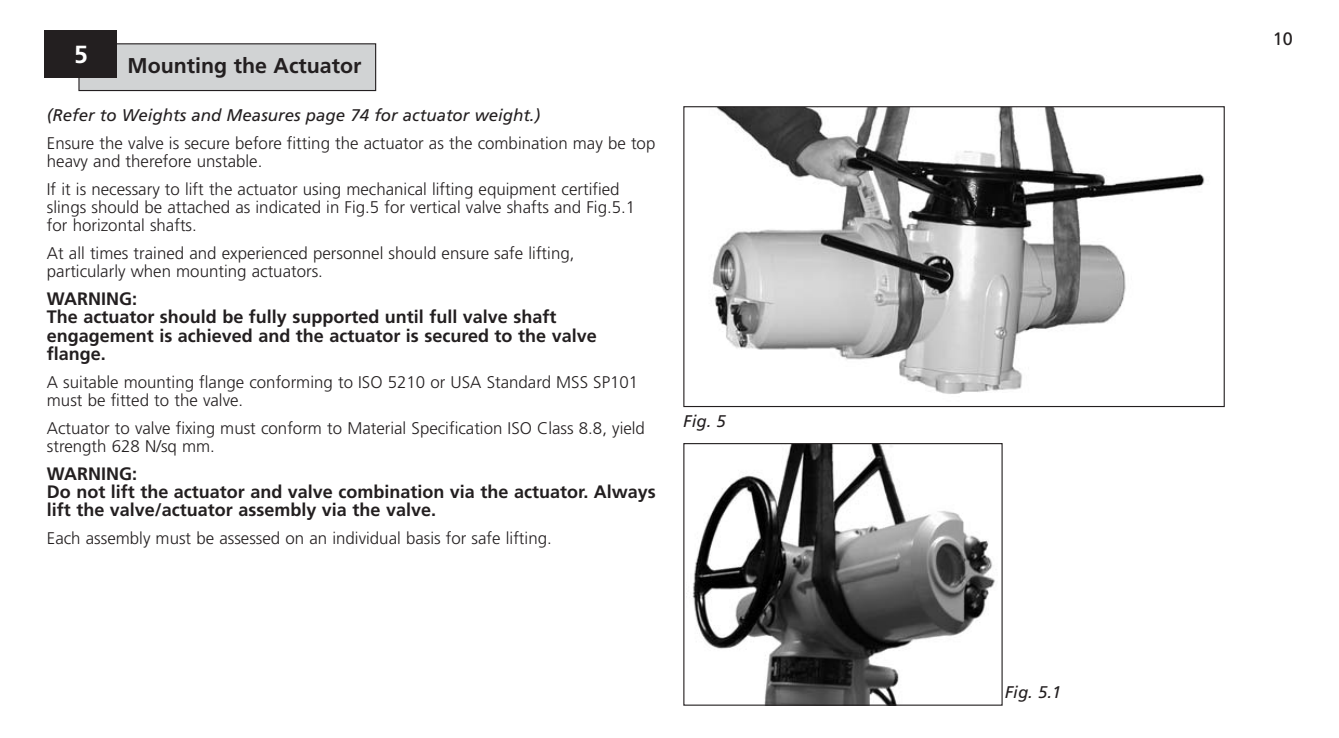
<style>
.page{position:relative;width:1339px;height:738px;background:#fff}
.page>*{position:absolute;margin:0;border:0;box-sizing:border-box;transform-origin:0 0}
.t1{font:700 24.75px "Frutiger";color:#fff}
.t2{font:700 21.38px "Frutiger";color:#231f20}
.t3{font:700 18px/18.2px "Frutiger";color:#231f20}
.t4{font:18px "Frutiger";color:#231f20}
.t5{font:300 16.88px/18.2px "Frutiger";color:#231f20}
.t6{font:italic 16.88px "Frutiger";color:#231f20}
</style>
<div class="page">
<img style="left:712px;top:108px;width:493px;height:286px">
<div style="left:683px;top:106px;width:542px;height:301px;border:1px solid #231f20"></div>
<img style="left:692px;top:445px;width:303px;height:259px">
<div style="left:683px;top:443px;width:319px;height:263px;border:1px solid #231f20"></div>
<div style="left:79px;top:44px;width:297px;height:47px;background:#d1d3d4"></div>
<div style="left:78px;top:43px;width:298px;height:48px;border:1px solid #231f20"></div>
<div style="left:45px;top:30px;width:72px;height:47px;background:#231f20"></div>
<h1 class="t1" style="left:74px;top:44px;width:15px">5</h1>
<p class="t2" style="left:128px;top:57px;width:235px">Mounting the Actuator</p>
<p class="t6" style="left:47px;top:108px;width:495px">(Refer to Weights and Measures page 74 for actuator weight.)</p>
<p class="t5" style="left:47px;top:135px;width:610px">Ensure the valve is secure before fitting the actuator as the combination may be top heavy and therefore unstable.</p>
<p class="t5" style="left:47px;top:181px;width:590px">If it is necessary to lift the actuator using mechanical lifting equipment certified slings should be attached as indicated in Fig.5 for vertical valve shafts and Fig.5.1 for horizontal shafts.</p>
<p class="t5" style="left:47px;top:245px;width:529px">At all times trained and experienced personnel should ensure safe lifting, particularly when mounting actuators.</p>
<p class="t3" style="left:47px;top:291px;width:551px">WARNING:<br>The actuator should be fully supported until full valve shaft engagement is achieved and the actuator is secured to the valve flange.</p>
<p class="t5" style="left:47px;top:374px;width:593px">A suitable mounting flange conforming to ISO 5210 or USA Standard MSS SP101 must be fitted to the valve.</p>
<p class="t5" style="left:47px;top:420px;width:599px">Actuator to valve fixing must conform to Material Specification ISO Class 8.8, yield strength 628 N/sq mm.</p>
<p class="t3" style="left:47px;top:466px;width:610px">WARNING:<br>Do not lift the actuator and valve combination via the actuator. Always lift the valve/actuator assembly via the valve.</p>
<p class="t5" style="left:47px;top:530px;width:506px">Each assembly must be assessed on an individual basis for safe lifting.</p>
<p class="t6" style="left:683px;top:414px;width:44px">Fig. 5</p>
<p class="t4" style="left:1272px;top:32px;width:22px">10</p>
<p class="t6" style="left:1005px;top:685px;width:58px">Fig. 5.1</p>
</div>
